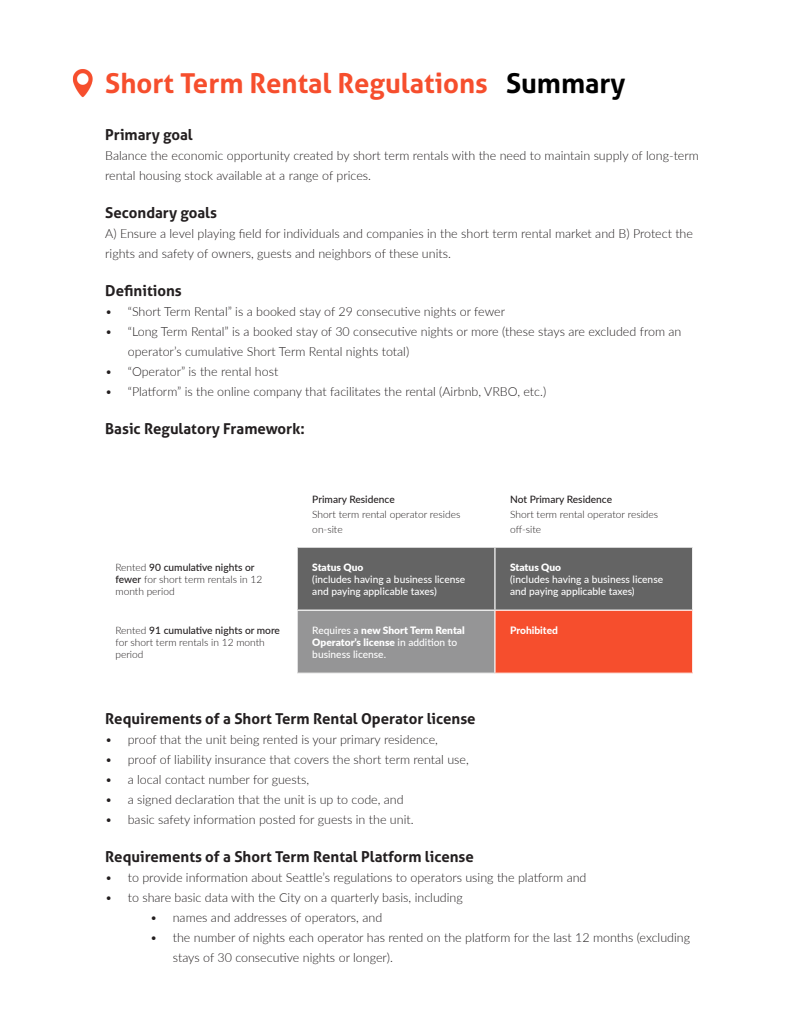
<style>
.page{position:relative;width:810px;height:1035px;background:#fff}
.page>*{position:absolute;margin:0;border:0;box-sizing:border-box;transform-origin:0 0}
.t1{font:700 27.5px "Aller";color:#f64e2d}
.FAQ_Question{font:700 15px "Aller";color:#231f20}
.FAQ_answer{font:300 12.5px/20px "Lato";color:#231f20}
.t2{font:300 10.12px/12.2px "Lato";color:#231f20}
.t3{font:500 10.12px/12.2px "Lato";color:#fff}
.t4{font:500 10.12px "Lato";color:#231f20}
.t5{font:900 10.12px "Lato";color:#fff}
.t6{font:800 10.12px "Lato";color:#fff}
.s1{color:#000}
.s2{font-weight:500}
.s3{font-weight:900}
</style>
<div class="page">
<div style="left:298px;top:548px;width:394px;height:62px;background:#646464"></div>
<div style="left:297px;top:610px;width:198px;height:63px;background:#959596"></div>
<div style="left:495px;top:610px;width:198px;height:63px;background:#f64e2d"></div>
<hr style="left:494px;top:548px;width:2px;height:62px;background:#fff">
<hr style="left:296px;top:610px;width:199px;height:1px;background:#fff">
<hr style="left:296px;top:611px;width:2px;height:62px;background:#fff">
<hr style="left:495px;top:610px;width:198px;height:1px;background:#fff">
<hr style="left:494px;top:611px;width:2px;height:62px;background:#fff">
<hr style="left:692px;top:611px;width:1px;height:62px;background:#fff">
<img style="left:72px;top:69px;width:21px;height:29px">
<p class="t1" style="left:105px;top:66px;width:522px">Short Term Rental Regulations <span class="s1">Summary</span></p>
<p class="FAQ_Question" style="left:105px;top:126px;width:89px">Primary goal</p>
<p class="FAQ_answer" style="left:105px;top:145px;width:595px">Balance the economic opportunity created by short term rentals with the need to maintain supply of long-term rental housing stock available at a range of prices.</p>
<p class="FAQ_Question" style="left:105px;top:204px;width:113px">Secondary goals</p>
<p class="FAQ_answer" style="left:105px;top:223px;width:589px">A) Ensure a level playing field for individuals and companies in the short term rental market and B) Protect the rights and safety of owners, guests and neighbors of these units.</p>
<p class="FAQ_Question" style="left:105px;top:282px;width:78px">Definitions</p>
<p class="FAQ_answer" style="left:105px;top:301px;width:401px">• “Short Term Rental” is a booked stay of 29 consecutive nights or fewer</p>
<p class="FAQ_answer" style="left:128px;top:321px;width:555px;text-indent:-22px">• “Long Term Rental” is a booked stay of 30 consecutive nights or more (these stays are excluded from an operator’s cumulative Short Term Rental nights total)</p>
<p class="FAQ_answer" style="left:105px;top:361px;width:175px">• “Operator” is the rental host</p>
<p class="FAQ_answer" style="left:105px;top:381px;width:443px">• “Platform” is the online company that facilitates the rental (Airbnb, VRBO, etc.)</p>
<p class="FAQ_Question" style="left:105px;top:420px;width:201px">Basic Regulatory Framework:</p>
<p class="t4" style="left:312px;top:492px;width:84px">Primary Residence</p>
<p class="t2" style="left:312px;top:507px;width:150px">Short term rental operator resides</p>
<p class="t2" style="left:312px;top:522px;width:32px">on-site</p>
<p class="t2" style="left:115px;top:560px;width:148px">Rented <span class="s2">90 cumulative nights or fewer</span> for short term rentals in 12 month period</p>
<p class="t5" style="left:312px;top:559px;width:53px">Status Quo</p>
<p class="t3" style="left:312px;top:573px;width:154px">(includes having a business license and paying applicable taxes)</p>
<p class="t4" style="left:510px;top:492px;width:103px">Not Primary Residence</p>
<p class="t2" style="left:510px;top:506px;width:150px;line-height:15px">Short term rental operator resides off-site</p>
<p class="t5" style="left:510px;top:559px;width:53px">Status Quo</p>
<p class="t3" style="left:510px;top:573px;width:154px">(includes having a business license and paying applicable taxes)</p>
<p class="t2" style="left:115px;top:623px;width:166px">Rented <span class="s2">91 cumulative nights or more </span>for short term rentals in 12 month period</p>
<p class="t3" style="left:312px;top:623px;width:154px">Requires a <span class="s3">new Short Term Rental<br>Operator’s license</span> in addition to business license.</p>
<p class="t6" style="left:510px;top:622px;width:49px">Prohibited</p>
<p class="FAQ_Question" style="left:105px;top:710px;width:372px">Requirements of a Short Term Rental Operator license</p>
<p class="FAQ_answer" style="left:105px;top:729px;width:334px">• proof that the unit being rented is your primary residence,</p>
<p class="FAQ_answer" style="left:105px;top:749px;width:365px">• proof of liability insurance that covers the short term rental use,</p>
<p class="FAQ_answer" style="left:105px;top:769px;width:205px">• a local contact number for guests,</p>
<p class="FAQ_answer" style="left:105px;top:789px;width:300px">• a signed declaration that the unit is up to code, and</p>
<p class="FAQ_answer" style="left:105px;top:809px;width:310px">• basic safety information posted for guests in the unit.</p>
<p class="FAQ_Question" style="left:105px;top:848px;width:370px">Requirements of a Short Term Rental Platform license</p>
<p class="FAQ_answer" style="left:105px;top:867px;width:483px">• to provide information about Seattle’s regulations to operators using the platform and</p>
<p class="FAQ_answer" style="left:105px;top:887px;width:359px">• to share basic data with the City on a quarterly basis, including</p>
<p class="FAQ_answer" style="left:150px;top:907px;width:233px">• names and addresses of operators, and</p>
<p class="FAQ_answer" style="left:173px;top:927px;width:519px;text-indent:-22px">• the number of nights each operator has rented on the platform for the last 12 months (excluding stays of 30 consecutive nights or longer).</p>
</div>
